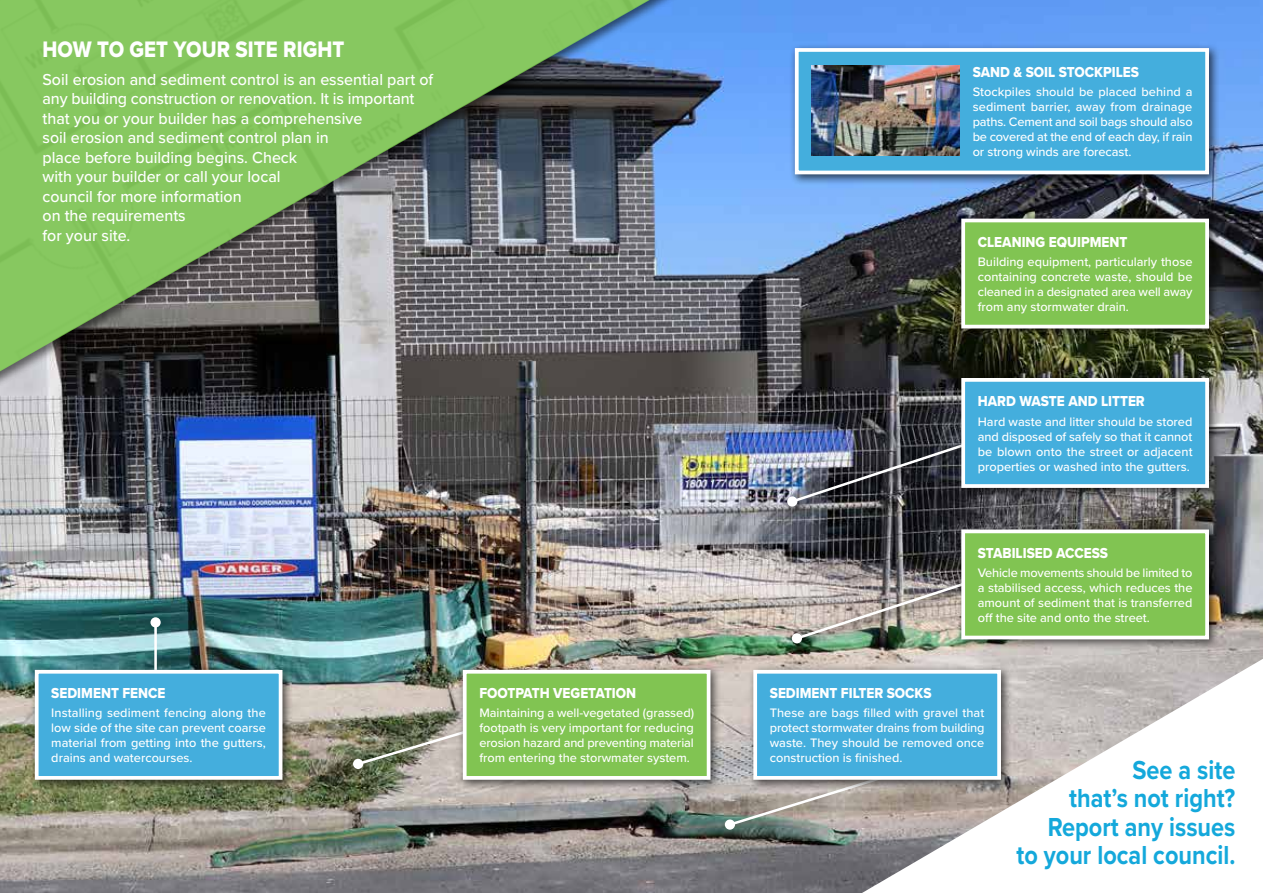
<style>
.page{position:relative;width:1263px;height:893px;background:#fff}
.page>*{position:absolute;margin:0;border:0;box-sizing:border-box;transform-origin:0 0}
.t1{font:700 27px/28.5px "Proxima Nova";color:#14a8db;text-align:right;scale:.87 1}
.t2{font:23.25px "Proxima Nova Extrabld";letter-spacing:.005em;color:#fff;scale:.87 1}
.t3{font:500 16.5px/19.5px "Proxima Nova";color:#fff}
.t4{font:15px "Proxima Nova Extrabld";color:#fff;scale:.9 1}
.t5{font:500 12.75px/15px "Proxima Nova";color:#fff;text-align:justify}
</style>
<div class="page">
<img style="left:0;top:0;width:1263px;height:893px">
<div style="left:30px;top:665px;width:264px;height:126px;background:#000;opacity:.65"></div>
<div style="left:37px;top:672px;width:244px;height:106px;background:#44aedd"></div>
<div style="left:35px;top:670px;width:247px;height:110px;border:4px solid #fff"></div>
<div style="left:790px;top:43px;width:430px;height:142px;background:#000;opacity:.65"></div>
<div style="left:795px;top:48px;width:414px;height:126px;background:#44aedd;border:4px solid #fff"></div>
<hr style="left:154px;top:622px;width:3px;height:48px;background:#fff">
<div style="left:150px;top:617px;width:11px;height:10px;background:#fff;border-radius:50%"></div>
<svg style="left:727px;top:772px;width:135px;height:56px;background:#a9a59e"></svg>
<div style="left:725px;top:819px;width:10px;height:11px;background:#fff;border-radius:50%"></div>
<svg style="left:862px;top:659px;width:401px;height:234px"></svg>
<div style="left:0;top:0;width:711px;height:531px;background:#000;opacity:.65"></div>
<svg style="left:0;top:0;width:699px;height:519px;background:#71896d"></svg>
<div style="left:782px;top:431px;width:219px;height:86px;background:#000;opacity:.75"></div>
<img style="left:789px;top:433px;width:204px;height:72px">
<div style="left:787px;top:496px;width:10px;height:11px;background:#fff;border-radius:50%"></div>
<svg style="left:355px;top:718px;width:103px;height:49px;background:#818370"></svg>
<div style="left:353px;top:759px;width:10px;height:10px;background:#fff;border-radius:50%"></div>
<div style="left:458px;top:665px;width:264px;height:126px;background:#000;opacity:.65"></div>
<div style="left:465px;top:672px;width:244px;height:106px;background:#81c452"></div>
<div style="left:463px;top:670px;width:247px;height:110px;border:4px solid #fff"></div>
<div style="left:748px;top:665px;width:264px;height:126px;background:#000;opacity:.65"></div>
<div style="left:755px;top:672px;width:244px;height:106px;background:#44aedd"></div>
<div style="left:753px;top:670px;width:248px;height:110px;border:4px solid #fff"></div>
<div style="left:956px;top:373px;width:264px;height:126px;background:#000;opacity:.65"></div>
<div style="left:963px;top:380px;width:244px;height:106px;background:#44aedd"></div>
<div style="left:961px;top:378px;width:248px;height:110px;border:4px solid #fff"></div>
<div style="left:787px;top:578px;width:191px;height:76px;background:#000;opacity:.75"></div>
<img style="left:794px;top:580px;width:162px;height:61px">
<div style="left:792px;top:633px;width:10px;height:10px;background:#fff;border-radius:50%"></div>
<img style="left:812px;top:65px;width:148px;height:91px">
<div style="left:956px;top:213px;width:264px;height:127px;background:#000;opacity:.65"></div>
<div style="left:963px;top:220px;width:244px;height:107px;background:#81c452"></div>
<div style="left:961px;top:219px;width:248px;height:109px;border:4px solid #fff"></div>
<div style="left:956px;top:524px;width:264px;height:127px;background:#000;opacity:.65"></div>
<div style="left:963px;top:531px;width:244px;height:106px;background:#81c452"></div>
<div style="left:961px;top:529px;width:248px;height:110px;border:4px solid #fff"></div>
<h2 class="t2" style="left:43px;top:32px;width:349px">HOW TO GET YOUR SITE RIGHT</h2>
<p class="t3" style="left:43px;top:69px;width:392px">Soil erosion and sediment control is an essential part of any building construction or renovation. It is important that you or your builder has a comprehensive<br>soil erosion and sediment control plan in<br>place before building begins. Check<br>with your builder or call your local<br>council for more information<br>on the requirements<br>for your site.</p>
<p class="t4" style="left:51px;top:682px;width:128px">SEDIMENT FENCE</p>
<p class="t5" style="left:51px;top:705px;width:216px">Installing sediment fencing along the low side of the site can prevent coarse material from getting into the gutters, drains and watercourses.</p>
<p class="t4" style="left:479px;top:682px;width:176px">FOOTPATH VEGETATION</p>
<p class="t5" style="left:479px;top:705px;width:216px">Maintaining a well-vegetated (grassed) footpath is very important for reducing erosion hazard and preventing material from entering the storwmater system.</p>
<p class="t4" style="left:973px;top:61px;width:186px">SAND &amp; SOIL STOCKPILES</p>
<p class="t5" style="left:973px;top:84px;width:221px">Stockpiles should be placed behind a sediment barrier, away from drainage paths. Cement and soil bags should also be covered at the end of each day, if rain or strong winds are forecast.</p>
<p class="t4" style="left:978px;top:231px;width:168px">CLEANING EQUIPMENT</p>
<p class="t5" style="left:978px;top:254px;width:216px">Building equipment, particularly those containing concrete waste, should be cleaned in a designated area well away from any stormwater drain.</p>
<p class="t4" style="left:978px;top:390px;width:187px">HARD WASTE AND LITTER</p>
<p class="t5" style="left:978px;top:413px;width:216px">Hard waste and litter should be stored and disposed of safely so that it cannot be blown onto the street or adjacent properties or washed into the gutters.</p>
<p class="t4" style="left:978px;top:542px;width:146px">STABILISED ACCESS</p>
<p class="t5" style="left:978px;top:565px;width:216px">Vehicle movements should be limited to a stabilised access, which reduces the amount of sediment that is transferred off the site and onto the street.</p>
<p class="t4" style="left:770px;top:682px;width:181px">SEDIMENT FILTER SOCKS</p>
<p class="t5" style="left:770px;top:705px;width:216px">These are bags filled with gravel that protect stormwater drains from building waste. They should be removed once construction is finished.</p>
<h1 class="t1" style="left:1016px;top:755px;width:253px">See a site<br>that’s not right?<br>Report any issues<br>to your local council.</h1>
</div>
